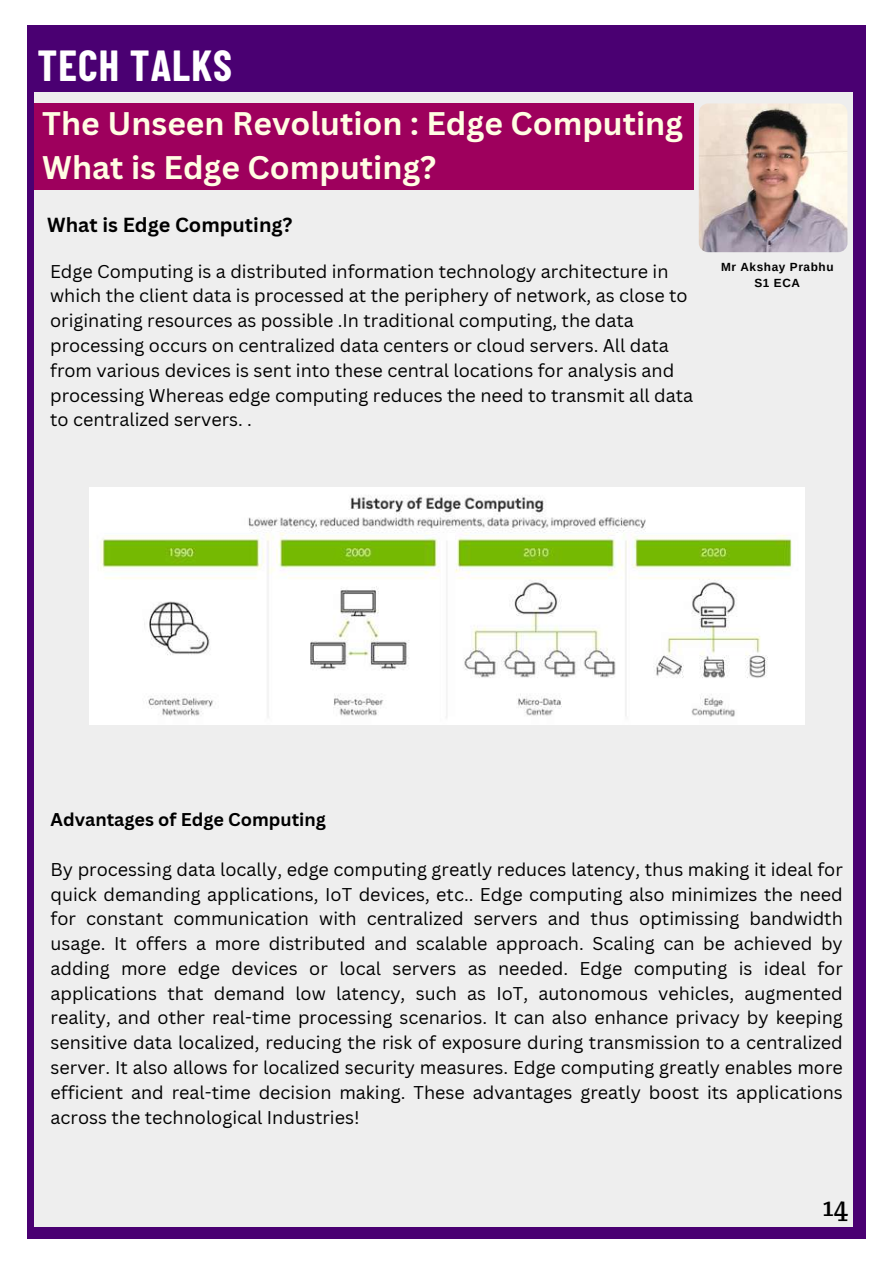
<style>
.page{position:relative;width:893px;height:1264px;background:#fff}
.page>*{position:absolute;margin:0;border:0;box-sizing:border-box;transform-origin:0 0}
.t1{font:700 42.45px "Barlow Condensed";letter-spacing:.025em;color:#fff}
.t2{font:700 31.8px/43.7px "Canva Sans";color:#fffde3}
.t3{font:27px "Trocchi";color:#000}
.t4{font:700 19.8px "Canva Sans";color:#000}
.t5{font:18px/24.8px "Canva Sans";color:#000;text-align:justify}
.t6{font:700 18px "Canva Sans";color:#000}
.t7{font:700 11.85px/15.8px "Arimo";letter-spacing:.05em;color:#000;text-align:center}
</style>
<div class="page">
<div style="left:28px;top:25px;width:837px;height:1213px;background:#4a0072"></div>
<div style="left:34px;top:92px;width:818px;height:1134px;background:#eee"></div>
<div style="left:34px;top:103px;width:660px;height:87px;background:#9e005d"></div>
<img style="left:698px;top:103px;width:149px;height:149px;border-radius:9px">
<img style="left:89px;top:487px;width:715px;height:237px">
<h1 class="t1" style="left:38px;top:38px;width:196px">TECH TALKS</h1>
<h2 class="t2" style="left:42px;top:101px;width:642px">The Unseen Revolution : Edge Computing<br>What is Edge Computing?</h2>
<p class="t4" style="left:47px;top:211px;width:247px">What is Edge Computing?</p>
<p class="t5" style="left:50px;top:258px;width:644px;text-align:left">Edge Computing is a distributed information technology architecture in which the client data is processed at the periphery of network, as close to originating resources as possible .In traditional computing, the data processing occurs on centralized data centers or cloud servers. All data from various devices is sent into these central locations for analysis and processing Whereas edge computing reduces the need to transmit all data to centralized servers. .</p>
<p class="t7" style="left:721px;top:259px;width:114px">Mr Akshay Prabhu<br>S1 ECA</p>
<p class="t6" style="left:51px;top:807px;width:277px">Advantages of Edge Computing</p>
<p class="t5" style="left:51px;top:856px;width:793px">By processing data locally, edge computing greatly reduces latency, thus making it ideal for quick demanding applications, IoT devices, etc.. Edge computing also minimizes the need for constant communication with centralized servers and thus optimissing bandwidth usage. It offers a more distributed and scalable approach. Scaling can be achieved by adding more edge devices or local servers as needed. Edge computing is ideal for applications that demand low latency, such as IoT, autonomous vehicles, augmented reality, and other real-time processing scenarios. It can also enhance privacy by keeping sensitive data localized, reducing the risk of exposure during transmission to a centralized server. It also allows for localized security measures. Edge computing greatly enables more efficient and real-time decision making. These advantages greatly boost its applications across the technological Industries!</p>
<h3 class="t3" style="left:822px;top:1188px;width:27px">14</h3>
</div>
